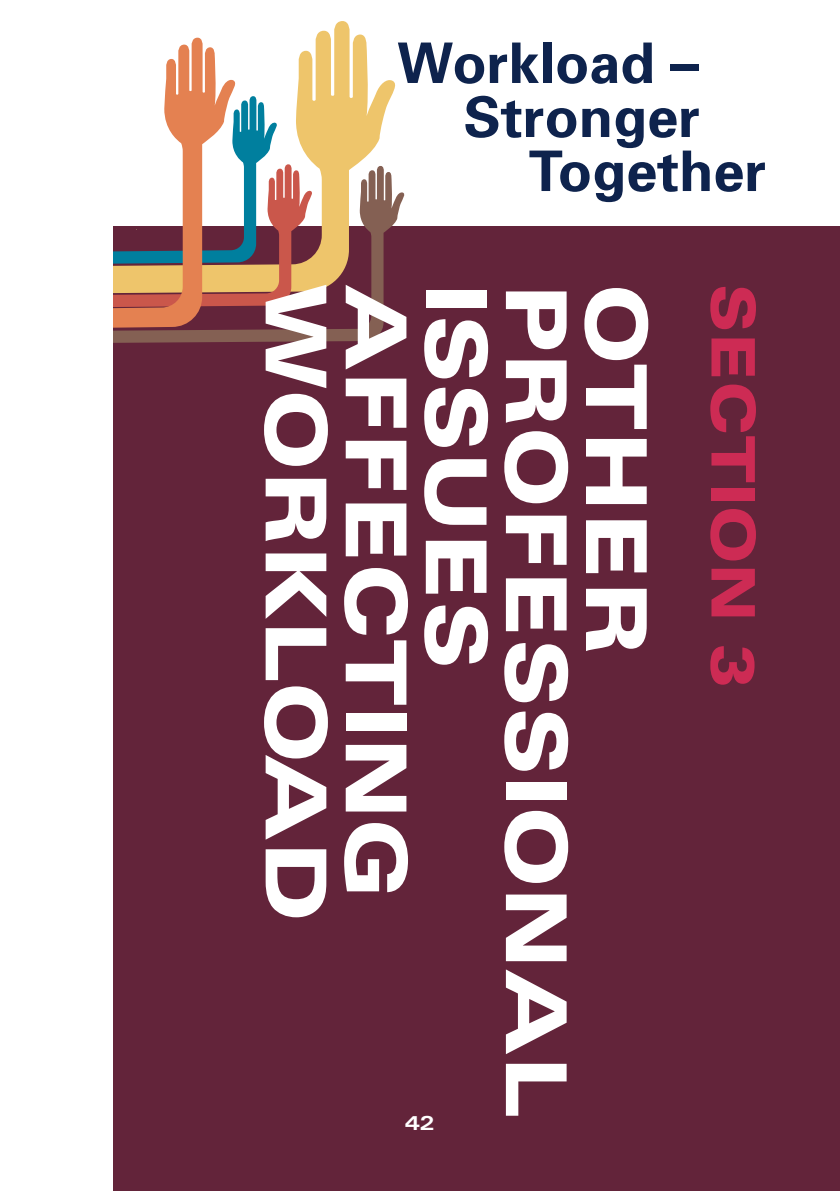
<style>
.page{position:relative;width:840px;height:1191px;background:#fff}
.page>*{position:absolute;margin:0;border:0;box-sizing:border-box;transform-origin:0 0}
.t1{font:900 expanded 84px/80px "Univers";color:#fff}
.t2{font:900 expanded 60px "Univers";color:#cd2b54}
.t3{font:700 56px "Univers";color:#0e234d}
.t4{font:700 expanded 20px "Univers";color:#fff}
</style>
<div class="page">
<div style="left:113px;top:227px;width:726px;height:964px;background:#63243a"></div>
<svg style="left:196px;top:21px;width:200px;height:145px;fill:#eec56b"></svg>
<svg style="left:113px;top:166px;width:291px;height:177px"></svg>
<svg style="left:113px;top:38px;width:201px;height:292px"></svg>
<p class="t3" style="left:397px;top:43px;width:302px">Workload –</p>
<p class="t3" style="left:463px;top:97px;width:238px">Stronger</p>
<p class="t3" style="left:528px;top:151px;width:239px">Together</p>
<p class="t1" style="left:648px;top:283px;width:835px;rotate:90deg">OTHER<br>PROFESSIONAL<br>ISSUES<br>AFFECTING<br>WORKLOAD</p>
<p class="t4" style="left:405px;top:1116px;width:31px">42</p>
<p class="t2" style="left:754px;top:283px;width:406px;rotate:90deg">SECTION 3</p>
</div>
